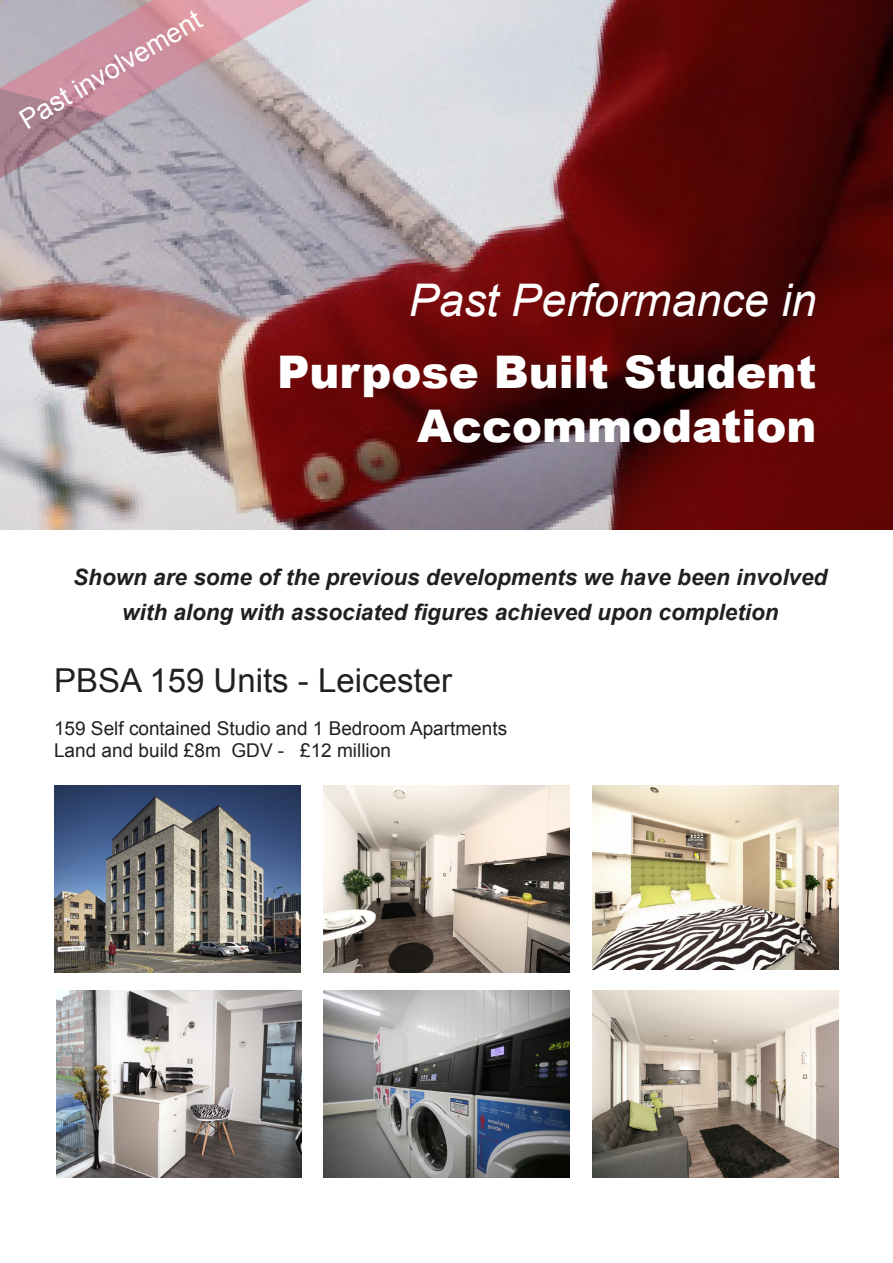
<style>
.page{position:relative;width:893px;height:1263px;background:#fff}
.page>*{position:absolute;margin:0;border:0;box-sizing:border-box;transform-origin:0 0}
.t1{font:900 45px "Arial";color:#fff}
.t2{font:italic 45px "Arial";color:#fff}
.t3{font:33px "Arial";color:#231f20}
.t4{font:27px "Arial";color:#fff}
.t5{font:italic 700 22.5px/34.5px "Arial";color:#231f20;text-align:center}
.t6{font:19.05px "Arial";color:#231f20}
</style>
<div class="page">
<img style="left:0;top:0;width:893px;height:529px">
<img style="left:0;top:0;width:419px;height:206px">
<img style="left:323px;top:785px;width:247px;height:187px">
<img style="left:54px;top:785px;width:246px;height:188px">
<img style="left:56px;top:990px;width:246px;height:188px">
<img style="left:323px;top:991px;width:247px;height:187px">
<img style="left:593px;top:785px;width:246px;height:184px">
<img style="left:593px;top:990px;width:246px;height:188px">
<p class="t4" style="left:13px;top:107px;width:207px;rotate:-31deg">Past involvement</p>
<p class="t2" style="left:409px;top:271px;width:409px">Past Performance in</p>
<p class="t1" style="left:277px;top:339px;width:541px">Purpose Built Student</p>
<p class="t1" style="left:417px;top:393px;width:401px">Accommodation</p>
<p class="t5" style="left:73px;top:561px;width:755px">Shown are some of the previous developments we have been involved with along with associated figures achieved upon completion</p>
<p class="t3" style="left:54px;top:658px;width:400px">PBSA 159 Units - Leicester</p>
<p class="t6" style="left:54px;top:715px;width:455px">159 Self contained Studio and 1 Bedroom Apartments</p>
<p class="t6" style="left:54px;top:738px;width:338px">Land and build £8m GDV - £12 million</p>
</div>
